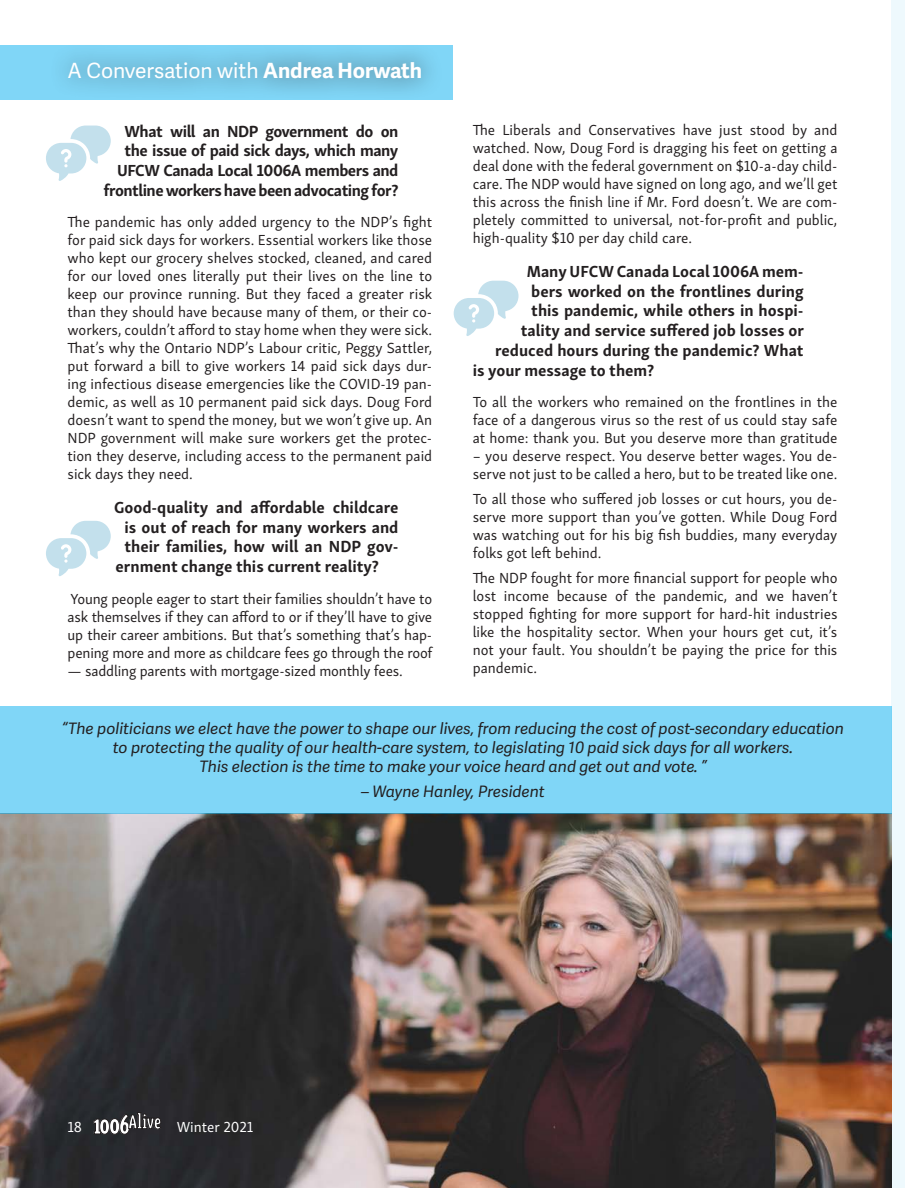
<style>
.page{position:relative;width:905px;height:1188px;background:#fff}
.page>*{position:absolute;margin:0;border:0;box-sizing:border-box;transform-origin:0 0}
.Body_No_Indent{font:900 23.1px "Triplex Cond Serif OT";color:#fff}
.Body_No_Indent-2{font:21px "Adelle Sans";color:#fff}
.Jagmeet_Question{font:700 16.5px "Skolar Sans";color:#231f20}
.Jagmeet_Question-2{font:700 16.5px/19.8px "Skolar Sans";letter-spacing:-.03em;color:#231f20;text-align:right}
.Body_No_Indent-3{font:italic 15.75px/18.9px "Adelle Sans";color:#231f20;text-align:center}
.Body_No_Indent-4{font:15px/18px "Skolar Sans";color:#231f20;text-align:justify}
.Body_No_Indent-5{font:15px "Skolar Sans";color:#fff}
.s1{font-weight:700}
.s2{font-size:32.55px}
.s3{font-size:31.95px}
.s4{font-size:32.7px}
.s5{font-size:32.4px}
.s6{font-size:23.55px}
</style>
<div class="page">
<div style="left:891px;top:0;width:13px;height:1188px;background:#eef9fd"></div>
<img style="left:0;top:813px;width:891px;height:375px">
<svg style="left:46px;top:126px;width:65px;height:55px"></svg>
<svg style="left:46px;top:521px;width:65px;height:55px"></svg>
<svg style="left:453px;top:281px;width:65px;height:55px"></svg>
<div style="left:0;top:706px;width:891px;height:107px;background:#80d6f7"></div>
<div style="left:0;top:45px;width:453px;height:55px;background:#80d6f7"></div>
<div style="left:48px;top:41px;width:395px;height:59px;background:#231f20;opacity:.75"></div>
<svg style="left:93px;top:1112px;width:68px;height:23px;background:#262629"></svg>
<p class="Body_No_Indent-2" style="left:68px;top:56px;width:356px">A Conversation with <span class="s1">Andrea Horwath</span></p>
<p class="Jagmeet_Question-2" style="left:103px;top:120px;width:296px">What will an NDP government do on the issue of paid sick days, which many UFCW Canada Local 1006A members and frontline workers have been advocating for?</p>
<p class="Body_No_Indent-4" style="left:68px;top:212px;width:366px">The pandemic has only added urgency to the NDP’s fight for paid sick days for workers. Essential workers like those who kept our grocery shelves stocked, cleaned, and cared for our loved ones literally put their lives on the line to keep our province running. But they faced a greater risk than they should have because many of them, or their co&shy;workers, couldn’t afford to stay home when they were sick.<br>That’s why the Ontario NDP’s Labour critic, Peggy Sattler, put forward a bill to give workers 14 paid sick days dur&shy;ing infectious disease emergencies like the COVID-19 pan&shy;demic, as well as 10 permanent paid sick days. Doug Ford doesn’t want to spend the money, but we won’t give up. An NDP government will make sure workers get the protec&shy;tion they deserve, including access to the permanent paid sick days they need.</p>
<p class="Jagmeet_Question" style="left:114px;top:494px;width:286px">Good-quality and affordable childcare</p>
<p class="Jagmeet_Question" style="left:124px;top:514px;width:275px">is out of reach for many workers and</p>
<p class="Jagmeet_Question" style="left:124px;top:533px;width:275px">their families, how will an NDP gov-</p>
<p class="Jagmeet_Question" style="left:116px;top:553px;width:265px">ernment change this current reality?</p>
<p class="Body_No_Indent-4" style="left:67px;top:588px;width:366px">Young people eager to start their families shouldn’t have to ask themselves if they can afford to or if they’ll have to give up their career ambitions. But that’s something that’s hap&shy;pening more and more as childcare fees go through the roof</p>
<p class="Body_No_Indent-4" style="left:67px;top:660px;width:337px">— saddling parents with mortgage-sized monthly fees.</p>
<p class="Body_No_Indent-4" style="left:472px;top:120px;width:366px">The Liberals and Conservatives have just stood by and watched. Now, Doug Ford is dragging his feet on getting a deal done with the federal government on $10-a-day child&shy;care. The NDP would have signed on long ago, and we’ll get this across the finish line if Mr. Ford doesn’t. We are com&shy;pletely committed to universal, not-for-profit and public, high-quality $10 per day child care.</p>
<p class="Jagmeet_Question" style="left:526px;top:258px;width:278px">Many UFCW Canada Local 1006A mem-</p>
<p class="Jagmeet_Question" style="left:531px;top:277px;width:274px">bers worked on the frontlines during</p>
<p class="Jagmeet_Question" style="left:531px;top:297px;width:274px">this pandemic, while others in hospi-</p>
<p class="Jagmeet_Question" style="left:521px;top:317px;width:285px">tality and service suffered job losses or</p>
<p class="Jagmeet_Question" style="left:495px;top:337px;width:310px">reduced hours during the pandemic? What</p>
<p class="Jagmeet_Question" style="left:473px;top:357px;width:183px">is your message to them?</p>
<p class="Body_No_Indent-4" style="left:472px;top:392px;width:366px">To all the workers who remained on the frontlines in the face of a dangerous virus so the rest of us could stay safe at home: thank you. But you deserve more than gratitude</p>
<p class="Body_No_Indent-4" style="left:472px;top:446px;width:366px">– you deserve respect. You deserve better wages. You de&shy;serve not just to be called a hero, but to be treated like one.</p>
<p class="Body_No_Indent-4" style="left:472px;top:489px;width:366px">To all those who suffered job losses or cut hours, you de&shy;serve more support than you’ve gotten. While Doug Ford was watching out for his big fish buddies, many everyday folks got left behind.</p>
<p class="Body_No_Indent-4" style="left:472px;top:567px;width:366px">The NDP fought for more financial support for people who lost income because of the pandemic, and we haven’t stopped fighting for more support for hard-hit industries like the hospitality sector. When your hours get cut, it’s not your fault. You shouldn’t be paying the price for this pandemic.</p>
<p class="Body_No_Indent-3" style="left:62px;top:718px;width:783px">“The politicians we elect have the power to shape our lives, from reducing the cost of post-secondary education to protecting the quality of our health-care system, to legislating 10 paid sick days for all workers.<br>This election is the time to make your voice heard and get out and vote. ”</p>
<p class="Body_No_Indent-3" style="left:361px;top:782px;width:185px">– Wayne Hanley, President</p>
<p class="Body_No_Indent" style="left:68px;top:1109px;width:95px"><sub>18</sub> <span class="s2">1</span><span class="s3">0</span><span class="s4">0</span><span class="s5">6</span>Aliv<span class="s6">e</span></p>
<p class="Body_No_Indent-5" style="left:177px;top:1115px;width:78px">Winter 2021</p>
</div>
